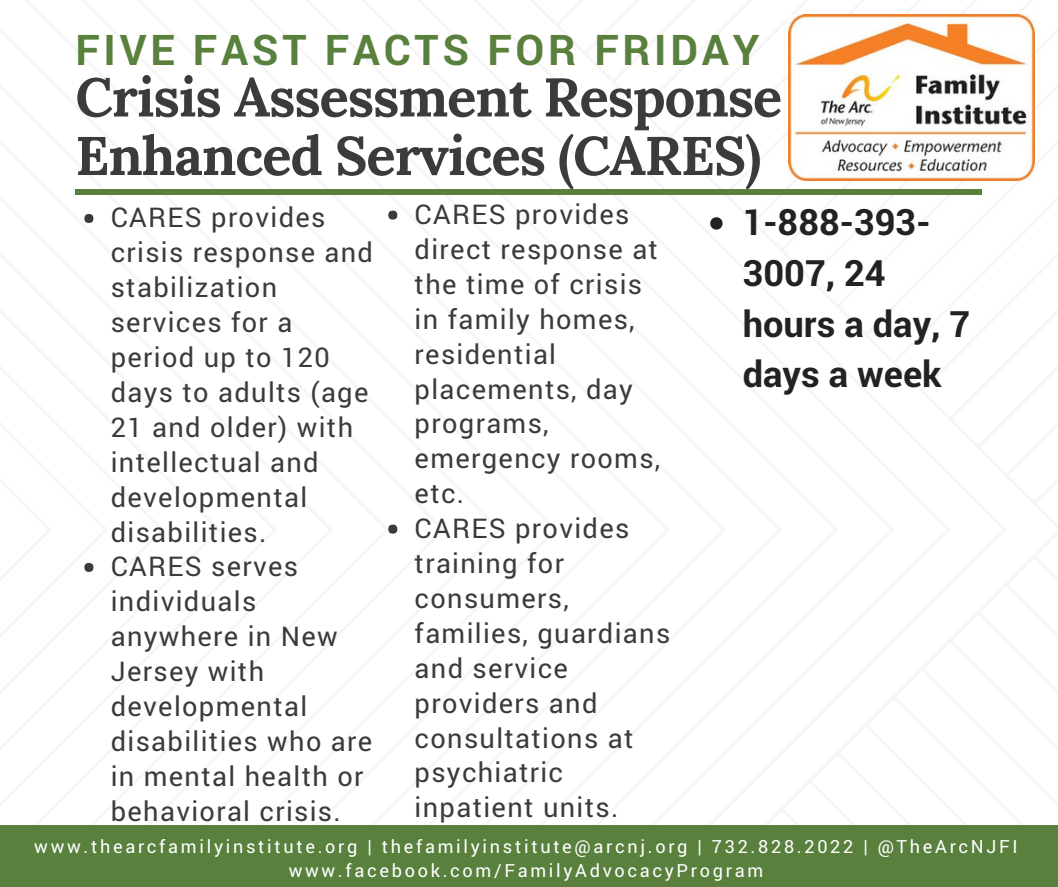
<style>
.page{position:relative;width:1058px;height:887px;background:#fff}
.page>*{position:absolute;margin:0;border:0;box-sizing:border-box;transform-origin:0 0}
.t1{font:700 54.3px/58.5px "Lora";letter-spacing:-.02em;color:#3a3b3b}
.t2{font:700 42.3px "Roboto";letter-spacing:.09em;color:#59803d}
.t3{font:700 36.3px/50.7px "Roboto";color:#222}
.t4{font:27.15px/34.8px "Roboto";letter-spacing:.05em;color:#3a3b3b}
.t5{font:18.15px/23.7px "Roboto";letter-spacing:.15em;color:#fff;text-align:center}
</style>
<div class="page">
<div style="left:75px;top:189px;width:906px;height:6px;background:#59803d"></div>
<div style="left:84px;top:214px;width:9px;height:9px;background:#3a3b3b;border-radius:50%"></div>
<div style="left:84px;top:563px;width:9px;height:9px;background:#3a3b3b;border-radius:50%"></div>
<div style="left:0;top:825px;width:1058px;height:61px;background:#59803d"></div>
<div style="left:388px;top:210px;width:9px;height:9px;background:#3a3b3b;border-radius:50%"></div>
<div style="left:388px;top:524px;width:9px;height:9px;background:#3a3b3b;border-radius:50%"></div>
<svg style="left:710px;top:217px;width:12px;height:13px"></svg>
<img style="left:789px;top:15px;width:245px;height:165px">
<h2 class="t2" style="left:75px;top:21px;width:685px">FIVE FAST FACTS FOR FRIDAY</h2>
<h1 class="t1" style="left:75px;top:67px;width:813px">Crisis Assessment Response and<br>Enhanced Services (CARES)</h1>
<p class="t4" style="left:414px;top:196px;width:257px">CARES provides direct response at the time of crisis in family homes, residential placements, day programs, emergency rooms, etc.<br>CARES provides training for consumers, families, guardians and service providers and consultations at psychiatric inpatient units.</p>
<h3 class="t3" style="left:742px;top:196px;width:229px">1-888-393-<br>3007, 24 hours a day, 7 days a week</h3>
<p class="t4" style="left:111px;top:199px;width:264px">CARES provides crisis response and stabilization services for a period up to 120 days to adults (age<br>21 and older) with intellectual and developmental disabilities.<br>CARES serves individuals anywhere in New<br>Jersey with developmental disabilities who are in mental health or behavioral crisis.</p>
<p class="t5" style="left:34px;top:834px;width:984px">www.thearcfamilyinstitute.org | thefamilyinstitute@arcnj.org | 732.828.2022 | @TheArcNJFI www.facebook.com/FamilyAdvocacyProgram</p>
</div>
